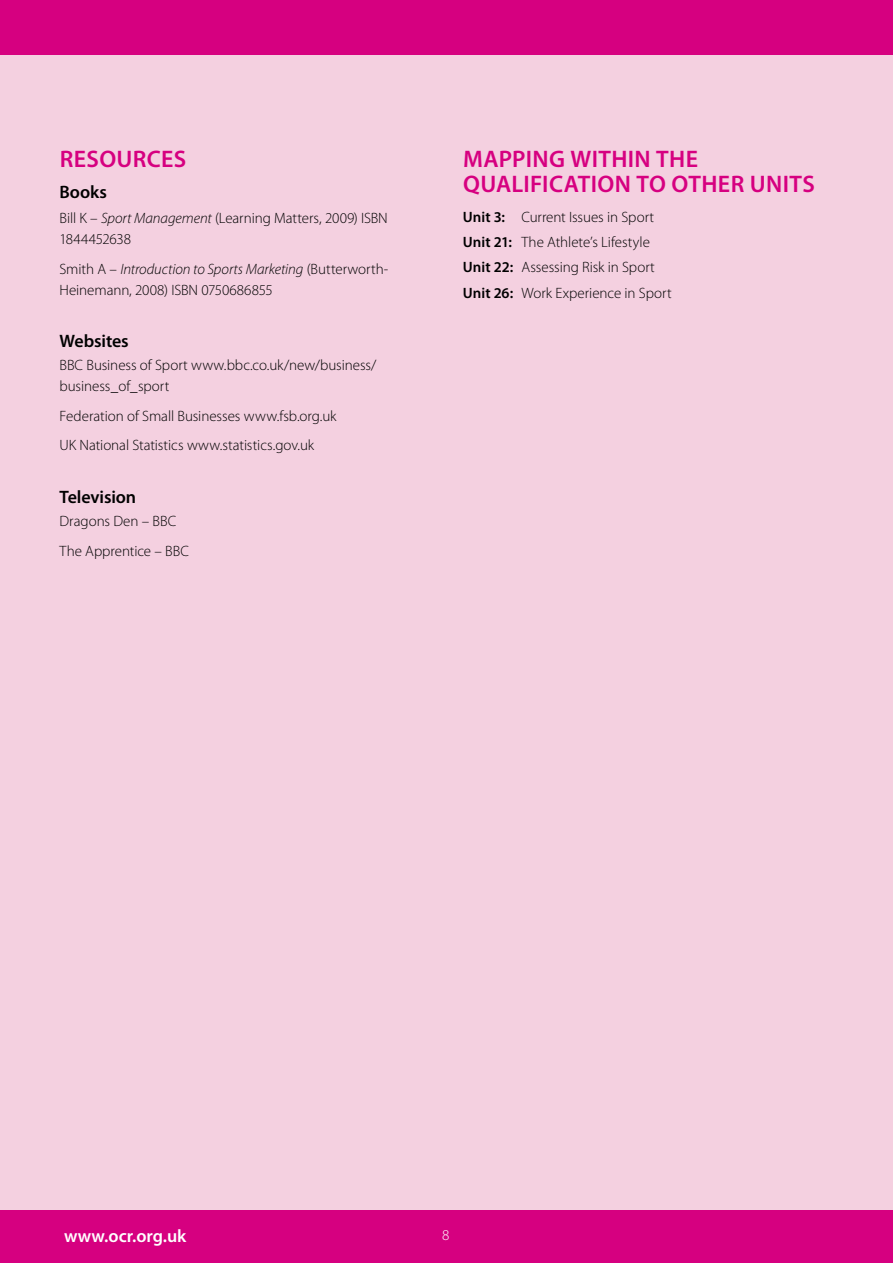
<style>
.page{position:relative;width:893px;height:1263px;background:#fff}
.page>*{position:absolute;margin:0;border:0;box-sizing:border-box;transform-origin:0 0}
.t1{font:600 24px/25.5px "Myriad Pro";letter-spacing:.015em;color:#d60080}
.t2{font:600 18px "Myriad Pro";letter-spacing:-.005em;color:#000}
.t3{font:600 18px "Myriad Pro";color:#fff}
.t4{font:300 15px/21px "Myriad Pro";letter-spacing:-.005em;color:#000}
.t5{font:300 15px "Myriad Pro";color:#fff}
.s1{font-style:italic}
.s2{font-weight:600}
</style>
<div class="page">
<div style="left:0;top:1209px;width:893px;height:54px;background:#d60080"></div>
<div style="left:0;top:0;width:893px;height:54px;background:#d60080"></div>
<div style="left:0;top:55px;width:893px;height:1155px;background:#f4d0e0"></div>
<h1 class="t1" style="left:60px;top:145px;width:126px">RESOURCES</h1>
<p class="t2" style="left:60px;top:180px;width:49px">BOOKS</p>
<p class="t4" style="left:60px;top:208px;width:330px">Bill K – <span class="s1">Sport Management</span> (Learning Matters, 2009) ISBN<br>1844452638</p>
<p class="t4" style="left:60px;top:258px;width:330px">Smith A – <span class="s1">Introduction to Sports Marketing</span> (Butterworth-<br>Heinemann, 2008) ISBN 0750686855</p>
<p class="t2" style="left:60px;top:330px;width:71px">WEBSITES</p>
<p class="t4" style="left:60px;top:355px;width:318px">BBC Business of Sport www.bbc.co.uk/new/business/ business_of_sport</p>
<p class="t4" style="left:60px;top:401px;width:279px;line-height:29.5px">Federation of Small Businesses www.fsb.org.uk<br>UK National Statistics www.statistics.gov.uk</p>
<p class="t2" style="left:60px;top:485px;width:78px">TELEVISION</p>
<p class="t4" style="left:60px;top:507px;width:131px;line-height:29.5px">Dragons Den – BBC<br>The Apprentice – BBC</p>
<h1 class="t1" style="left:463px;top:145px;width:351px">MAPPING WITHIN THE<br>QUALIFICATION TO OTHER UNITS</h1>
<p class="t4" style="left:463px;top:204px;width:210px;line-height:25.2px"><span class="s2">UNIT 3:</span> Current Issues in Sport<br><span class="s2">UNIT 21:</span> The Athlete’s Lifestyle<br><span class="s2">UNIT 22:</span> Assessing Risk in Sport<br><span class="s2">UNIT 26:</span> Work Experience in Sport</p>
<p class="t3" style="left:64px;top:1225px;width:124px">WWW.OCR.ORG.UK</p>
<p class="t5" style="left:442px;top:1226px;width:9px">8</p>
</div>
